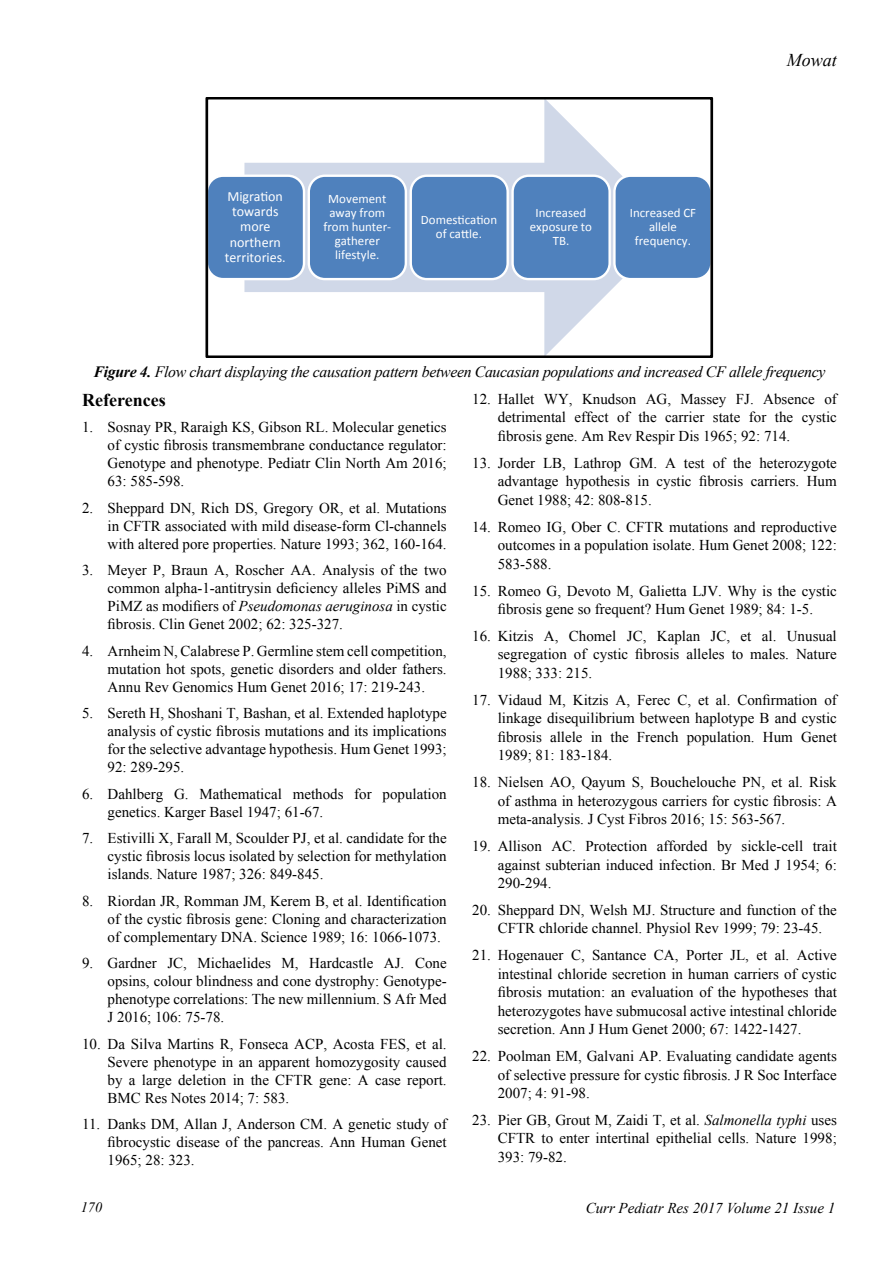
<style>
.page{position:relative;width:893px;height:1263px;background:#fff}
.page>*{position:absolute;margin:0;border:0;box-sizing:border-box;transform-origin:0 0}
.t1{font:700 18px "Times New Roman";color:#000}
.t2{font:italic 18px "Times New Roman";color:#000}
.t3{font:italic 15.75px "Times New Roman";letter-spacing:-.02em;color:#000}
.t4{font:15px/18px "Times New Roman";color:#000;text-align:justify}
.t5{font:italic 15px "Times New Roman";color:#000}
.t6{font:italic 14.25px "Times New Roman";color:#000}
.t7{font:14.1px/15.5px "Calibri";color:#fff;text-align:center}
.t8{font:12.9px/14.1px "Calibri";color:#fff;text-align:center}
.s1{font-weight:700}
.s2{font-style:italic}
</style>
<div class="page">
<svg style="left:244px;top:101px;width:378px;height:253px"></svg>
<div style="left:207px;top:176px;width:97px;height:103px;background:#4f81bd;border-radius:16px"></div>
<div style="left:206px;top:175px;width:99px;height:105px;border:2px solid #fff;border-radius:16px"></div>
<div style="left:309px;top:176px;width:97px;height:103px;background:#4f81bd;border-radius:16px"></div>
<div style="left:308px;top:175px;width:99px;height:105px;border:2px solid #fff;border-radius:16px"></div>
<div style="left:411px;top:176px;width:97px;height:103px;background:#4f81bd;border-radius:16px"></div>
<div style="left:410px;top:175px;width:99px;height:105px;border:2px solid #fff;border-radius:16px"></div>
<div style="left:513px;top:176px;width:97px;height:103px;background:#4f81bd;border-radius:16px"></div>
<div style="left:511px;top:175px;width:100px;height:105px;border:2px solid #fff;border-radius:16px"></div>
<div style="left:614px;top:176px;width:97px;height:103px;background:#4f81bd;border-radius:16px"></div>
<div style="left:613px;top:175px;width:100px;height:105px;border:2px solid #fff;border-radius:16px"></div>
<div style="left:205px;top:97px;width:508px;height:261px;border:3px solid #000"></div>
<p class="t7" style="left:225px;top:188px;width:62px">Migration towards more northern territories.</p>
<p class="t8" style="left:323px;top:191px;width:69px">Movement away from from hunter&shy;gatherer lifestyle.</p>
<p class="t8" style="left:421px;top:213px;width:78px">Domestication of cattle.</p>
<p class="t8" style="left:530px;top:205px;width:64px">Increased exposure to<br>TB.</p>
<p class="t8" style="left:630px;top:205px;width:68px">Increased CF allele frequency.</p>
<p class="t2" style="left:787px;top:47px;width:52px">Mowat</p>
<p class="t3" style="left:94px;top:360px;width:733px"><span class="s1">Figure 4.</span> Flow chart displaying the causation pattern between Caucasian populations and increased CF allele frequency</p>
<p class="t1" style="left:82px;top:387px;width:85px">References</p>
<p class="t4" style="left:108px;top:418px;width:341px;text-indent:-26px">1. Sosnay PR, Raraigh KS, Gibson RL. Molecular genetics of cystic fibrosis transmembrane conductance regulator:<br>Genotype and phenotype. Pediatr Clin North Am 2016; 63: 585-598.</p>
<p class="t4" style="left:108px;top:499px;width:341px;text-indent:-26px">2. Sheppard DN, Rich DS, Gregory OR, et al. Mutations in CFTR associated with mild disease-form Cl-channels with altered pore properties. Nature 1993; 362, 160-164.</p>
<p class="t4" style="left:108px;top:561px;width:341px;text-indent:-26px">3. Meyer P, Braun A, Roscher AA. Analysis of the two common alpha-1-antitrysin deficiency alleles PiMS and PiMZ as modifiers of <span class="s2">Pseudomonas aeruginosa</span> in cystic fibrosis. Clin Genet 2002; 62: 325-327.</p>
<p class="t4" style="left:108px;top:642px;width:341px;text-indent:-26px">4. Arnheim N, Calabrese P. Germline stem cell competition, mutation hot spots, genetic disorders and older fathers.<br>Annu Rev Genomics Hum Genet 2016; 17: 219-243.</p>
<p class="t4" style="left:108px;top:704px;width:341px;text-indent:-26px">5. Sereth H, Shoshani T, Bashan, et al. Extended haplotype analysis of cystic fibrosis mutations and its implications for the selective advantage hypothesis. Hum Genet 1993; 92: 289-295.</p>
<p class="t4" style="left:108px;top:785px;width:341px;text-indent:-26px">6. Dahlberg G. Mathematical methods for population genetics. Karger Basel 1947; 61-67.</p>
<p class="t4" style="left:108px;top:829px;width:341px;text-indent:-26px">7. Estivilli X, Farall M, Scoulder PJ, et al. candidate for the cystic fibrosis locus isolated by selection for methylation islands. Nature 1987; 326: 849-845.</p>
<p class="t4" style="left:108px;top:892px;width:341px;text-indent:-26px">8. Riordan JR, Romman JM, Kerem B, et al. Identification of the cystic fibrosis gene: Cloning and characterization of complementary DNA. Science 1989; 16: 1066-1073.</p>
<p class="t4" style="left:108px;top:954px;width:341px;text-indent:-26px">9. Gardner JC, Michaelides M, Hardcastle AJ. Cone opsins, colour blindness and cone dystrophy: Genotype&shy;phenotype correlations: The new millennium. S Afr Med J 2016; 106: 75-78.</p>
<p class="t4" style="left:108px;top:1035px;width:341px;text-indent:-26px">10. Da Silva Martins R, Fonseca ACP, Acosta FES, et al.<br>Severe phenotype in an apparent homozygosity caused by a large deletion in the CFTR gene: A case report.<br>BMC Res Notes 2014; 7: 583.</p>
<p class="t4" style="left:108px;top:1115px;width:341px;text-indent:-26px">11. Danks DM, Allan J, Anderson CM. A genetic study of fibrocystic disease of the pancreas. Ann Human Genet 1965; 28: 323.</p>
<p class="t4" style="left:498px;top:390px;width:341px;line-height:18.5px;text-indent:-26px">12. Hallet WY, Knudson AG, Massey FJ. Absence of detrimental effect of the carrier state for the cystic fibrosis gene. Am Rev Respir Dis 1965; 92: 714.</p>
<p class="t4" style="left:498px;top:453px;width:341px;line-height:18.5px;text-indent:-26px">13. Jorder LB, Lathrop GM. A test of the heterozygote advantage hypothesis in cystic fibrosis carriers. Hum Genet 1988; 42: 808-815.</p>
<p class="t4" style="left:498px;top:517px;width:341px;line-height:18.5px;text-indent:-26px">14. Romeo IG, Ober C. CFTR mutations and reproductive outcomes in a population isolate. Hum Genet 2008; 122:<br>583-588.</p>
<p class="t4" style="left:472px;top:581px;width:366px;line-height:18.5px;text-align:center">15. Romeo G, Devoto M, Galietta LJV. Why is the cystic fibrosis gene so frequent? Hum Genet 1989; 84: 1-5.</p>
<p class="t4" style="left:498px;top:626px;width:341px;line-height:18.5px;text-indent:-26px">16. Kitzis A, Chomel JC, Kaplan JC, et al. Unusual segregation of cystic fibrosis alleles to males. Nature 1988; 333: 215.</p>
<p class="t4" style="left:498px;top:690px;width:341px;line-height:18.5px;text-indent:-26px">17. Vidaud M, Kitzis A, Ferec C, et al. Confirmation of linkage disequilibrium between haplotype B and cystic fibrosis allele in the French population. Hum Genet 1989; 81: 183-184.</p>
<p class="t4" style="left:498px;top:773px;width:341px;line-height:18.5px;text-indent:-26px">18. Nielsen AO, Qayum S, Bouchelouche PN, et al. Risk of asthma in heterozygous carriers for cystic fibrosis: A meta-analysis. J Cyst Fibros 2016; 15: 563-567.</p>
<p class="t4" style="left:498px;top:836px;width:341px;line-height:18.5px;text-indent:-26px">19. Allison AC. Protection afforded by sickle-cell trait against subterian induced infection. Br Med J 1954; 6:<br>290-294.</p>
<p class="t4" style="left:498px;top:900px;width:341px;line-height:18.5px;text-indent:-26px">20. Sheppard DN, Welsh MJ. Structure and function of the<br>CFTR chloride channel. Physiol Rev 1999; 79: 23-45.</p>
<p class="t4" style="left:498px;top:946px;width:341px;line-height:18.5px;text-indent:-26px">21. Hogenauer C, Santance CA, Porter JL, et al. Active intestinal chloride secretion in human carriers of cystic fibrosis mutation: an evaluation of the hypotheses that heterozygotes have submucosal active intestinal chloride secretion. Ann J Hum Genet 2000; 67: 1422-1427.</p>
<p class="t4" style="left:498px;top:1047px;width:341px;line-height:18.5px;text-indent:-26px">22. Poolman EM, Galvani AP. Evaluating candidate agents of selective pressure for cystic fibrosis. J R Soc Interface 2007; 4: 91-98.</p>
<p class="t4" style="left:498px;top:1110px;width:341px;line-height:18.5px;text-indent:-26px">23. Pier GB, Grout M, Zaidi T, et al. <span class="s2">Salmonella typhi</span> uses CFTR to enter intertinal epithelial cells. Nature 1998; 393: 79-82.</p>
<p class="t6" style="left:81px;top:1198px;width:23px">170</p>
<p class="t5" style="left:586px;top:1198px;width:251px">Curr Pediatr Res 2017 Volume 21 Issue 1</p>
</div>
